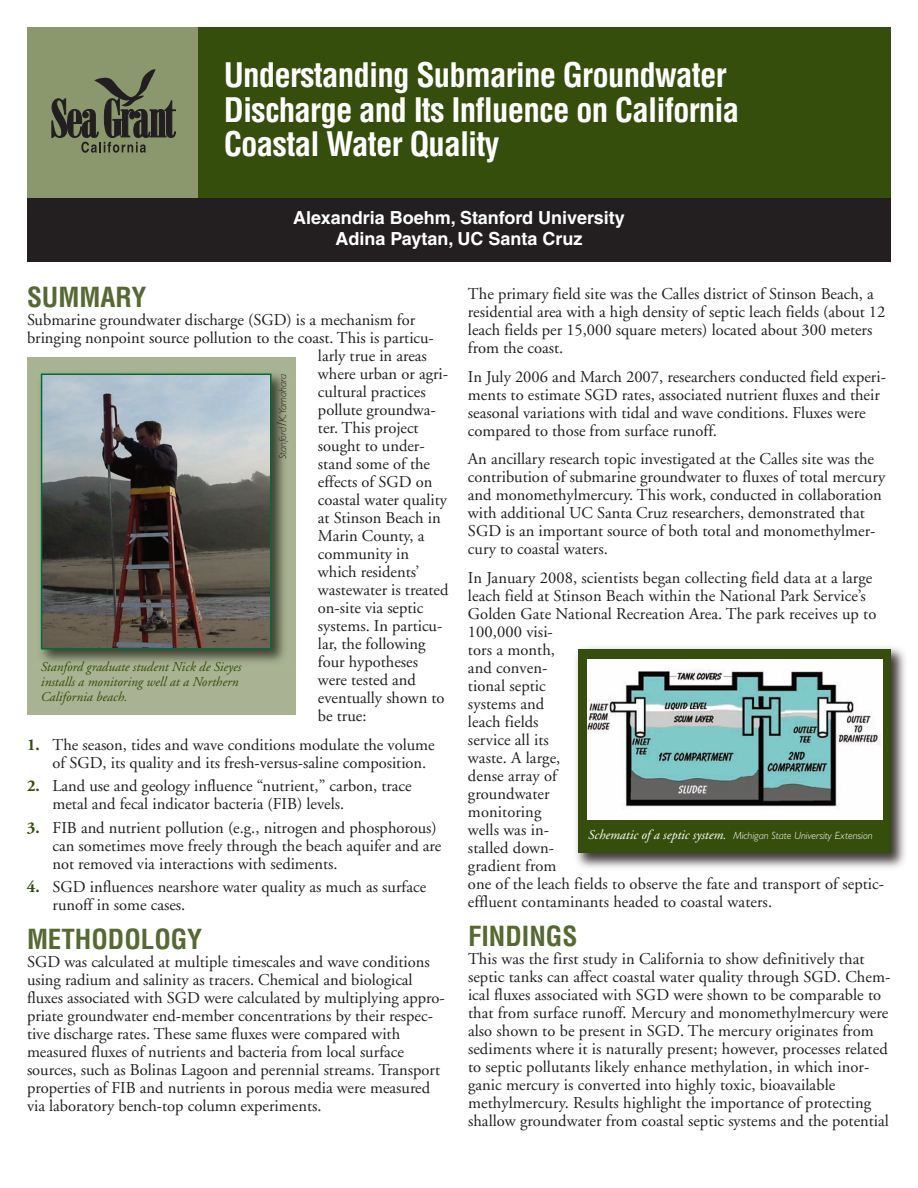
<style>
.page{position:relative;width:918px;height:1188px;background:#fff}
.page>*{position:absolute;margin:0;border:0;box-sizing:border-box;transform-origin:0 0}
.t1{font:700 condensed 33px/34.7px "Helvetica";letter-spacing:-.025em;color:#fff}
.t2{font:700 condensed 27px "Helvetica";color:#556931}
.t3{font:700 18px/21.6px "Helvetica";color:#fff;text-align:center}
.t4{font:16.5px/18px "Adobe Garamond";color:#231f20}
.t5{font:italic 13.5px/15px "Adobe Garamond";color:#364e0b}
.t6{font:italic 300 10.5px "Gill Sans";color:#fff}
.t7{font:italic 300 10.5px "Gill Sans";color:#231f20}
.s1{font-weight:700;color:#364e0b}
.s2{font-size:13.5px}
.s3{font-family:"Adobe Garamond";font-weight:400;font-size:13.5px}
</style>
<div class="page">
<div style="left:27px;top:27px;width:178px;height:171px;background:#8b986d"></div>
<svg style="left:52px;top:69px;width:124px;height:84px"></svg>
<div style="left:198px;top:27px;width:693px;height:171px;background:#364e0b"></div>
<div style="left:27px;top:198px;width:864px;height:64px;background:#231f20"></div>
<div style="left:27px;top:357px;width:269px;height:358px;background:#a9b393"></div>
<img style="left:40px;top:373px;width:244px;height:289px">
<img style="left:44px;top:377px;width:225px;height:270px">
<div style="left:41px;top:374px;width:231px;height:276px;border:2px solid #006c39"></div>
<img style="left:576px;top:647px;width:329px;height:221px">
<div style="left:578px;top:649px;width:313px;height:204px;background:#364e0b"></div>
<img style="left:587px;top:659px;width:296px;height:161px">
<h1 class="t1" style="left:224px;top:61px;width:517px">Understanding Submarine Groundwater<br>Discharge and Its Influence on California<br>Coastal Water Quality</h1>
<p class="t3" style="left:293px;top:208px;width:333px">Alexandria Boehm, Stanford University<br>Adina Paytan, UC Santa Cruz</p>
<h2 class="t2" style="left:27px;top:287px;width:121px">SUMMARY</h2>
<p class="t4" style="left:27px;top:312px;width:390px">Submarine groundwater discharge (SGD) is a mechanism for</p>
<p class="t4" style="left:27px;top:330px;width:408px">bringing nonpoint source pollution to the coast. This is particu-</p>
<p class="t4" style="left:318px;top:348px;width:110px">larly true in areas</p>
<p class="t4" style="left:318px;top:366px;width:132px">where urban or agri-</p>
<p class="t4" style="left:318px;top:384px;width:109px">cultural practices</p>
<p class="t4" style="left:318px;top:402px;width:119px">pollute groundwa-</p>
<p class="t4" style="left:318px;top:420px;width:102px">ter. This project</p>
<p class="t4" style="left:318px;top:438px;width:108px">sought to under-</p>
<p class="t4" style="left:318px;top:456px;width:114px">stand some of the</p>
<p class="t4" style="left:318px;top:474px;width:116px">effects of SGD on</p>
<p class="t4" style="left:318px;top:492px;width:131px">coastal water quality</p>
<p class="t4" style="left:318px;top:510px;width:124px">at Stinson Beach in</p>
<p class="t4" style="left:318px;top:528px;width:108px">Marin County, a</p>
<p class="t4" style="left:318px;top:546px;width:93px">community in</p>
<p class="t4" style="left:318px;top:564px;width:103px">which residents’</p>
<p class="t4" style="left:318px;top:582px;width:132px">wastewater is treated</p>
<p class="t4" style="left:318px;top:600px;width:107px">on-site via septic</p>
<p class="t4" style="left:318px;top:618px;width:126px">systems. In particu-</p>
<p class="t4" style="left:318px;top:636px;width:109px">lar, the following</p>
<p class="t4" style="left:318px;top:654px;width:102px">four hypotheses</p>
<p class="t4" style="left:318px;top:672px;width:99px">were tested and</p>
<p class="t4" style="left:318px;top:690px;width:128px">eventually shown to</p>
<p class="t4" style="left:318px;top:708px;width:50px">be true:</p>
<p class="t4" style="left:52px;top:737px;width:384px;text-indent:-25px"><span class="s1">1.</span> The season, tides and wave conditions modulate the volume of SGD, its quality and its fresh-versus-saline composition.</p>
<p class="t4" style="left:52px;top:779px;width:361px;text-indent:-25px"><span class="s1">2.</span> Land use and geology influence “nutrient,” carbon, trace metal and fecal indicator bacteria (FIB) levels.</p>
<p class="t4" style="left:52px;top:820px;width:390px;text-indent:-26px"><span class="s1">3.</span> FIB and nutrient pollution (e.g., nitrogen and phosphorous) can sometimes move freely through the beach aquifer and are not removed via interactions with sediments.</p>
<p class="t4" style="left:52px;top:879px;width:375px;text-indent:-26px"><span class="s1">4.</span> SGD influences nearshore water quality as much as surface runoff in some cases.</p>
<h2 class="t2" style="left:27px;top:929px;width:177px">METHODOLOGY</h2>
<p class="t4" style="left:27px;top:954px;width:419px">SGD was calculated at multiple timescales and wave conditions using radium and salinity as tracers. Chemical and biological fluxes associated with SGD were calculated by multiplying appro&shy;priate groundwater end-member concentrations by their respec&shy;tive discharge rates. These same fluxes were compared with measured fluxes of nutrients and bacteria from local surface sources, such as Bolinas Lagoon and perennial streams. Transport properties of FIB and nutrients in porous media were measured via laboratory bench-top column experiments.</p>
<p class="t7" style="left:279px;top:459px;width:87px;rotate:-90deg">Stanford<span class="s2">/</span>K.Yamahara</p>
<p class="t5" style="left:41px;top:661px;width:202px">Stanford graduate student Nick de Sieyes installs a monitoring well at a Northern<br>California beach.</p>
<p class="t4" style="left:468px;top:286px;width:419px">The primary field site was the Calles district of Stinson Beach, a residential area with a high density of septic leach fields (about 12 leach fields per 15,000 square meters) located about 300 meters from the coast.</p>
<p class="t4" style="left:468px;top:369px;width:419px">In July 2006 and March 2007, researchers conducted field experi&shy;ments to estimate SGD rates, associated nutrient fluxes and their seasonal variations with tidal and wave conditions. Fluxes were compared to those from surface runoff.</p>
<p class="t4" style="left:468px;top:452px;width:419px">An ancillary research topic investigated at the Calles site was the contribution of submarine groundwater to fluxes of total mercury and monomethylmercury. This work, conducted in collaboration with additional UC Santa Cruz researchers, demonstrated that SGD is an important source of both total and monomethylmer&shy;cury to coastal waters.</p>
<p class="t4" style="left:468px;top:570px;width:418px">In January 2008, scientists began collecting field data at a large leach field at Stinson Beach within the National Park Service’s<br>Golden Gate National Recreation Area. The park receives up to<br>100,000 visi-<br>tors a month,<br>and conven-<br>tional septic<br>systems and<br>leach fields<br>service all its<br>waste. A large,<br>dense array of<br>groundwater<br>monitoring<br>wells was in-<br>stalled down-<br>gradient from<br>one of the leach fields to observe the fate and transport of septic&shy;effluent contaminants headed to coastal waters.</p>
<h2 class="t2" style="left:468px;top:926px;width:111px">FINDINGS</h2>
<p class="t4" style="left:468px;top:951px;width:424px">This was the first study in California to show definitively that septic tanks can affect coastal water quality through SGD. Chem&shy;ical fluxes associated with SGD were shown to be comparable to that from surface runoff. Mercury and monomethylmercury were also shown to be present in SGD. The mercury originates from sediments where it is naturally present; however, processes related to septic pollutants likely enhance methylation, in which inor&shy;ganic mercury is converted into highly toxic, bioavailable methylmercury. Results highlight the importance of protecting shallow groundwater from coastal septic systems and the potential</p>
<p class="t6" style="left:588px;top:831px;width:286px"><span class="s3">Schematic of a septic system.</span> Michigan State University Extension</p>
</div>
